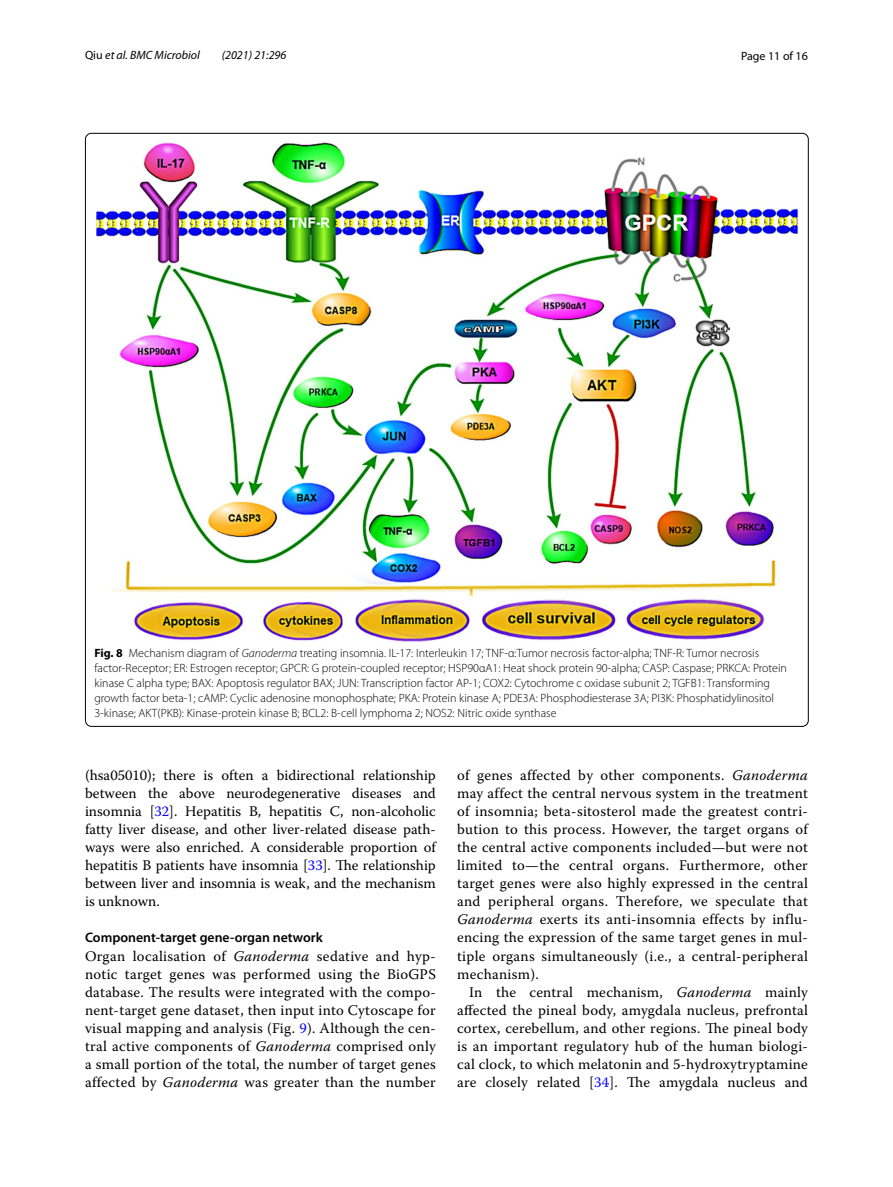
<style>
.page{position:relative;width:893px;height:1187px;background:#fff}
.page>*{position:absolute;margin:0;border:0;box-sizing:border-box;transform-origin:0 0}
.t1{font:14.7px/18px "Warnock Pro";letter-spacing:.015em;color:#000;text-align:justify}
.t2{font:600 13.8px "Myriad Pro";color:#000}
.t3{font:300 12px/15px "Myriad Pro";color:#000}
.t4{font:italic 12px "Myriad Pro";color:#000}
.t5{font:12px "Myriad Pro";color:#000}
.s1{font-style:normal}
.s2{font-weight:700}
.s3{font-style:italic}
.s4{color:#00f}
</style>
<div class="page">
<img style="left:97px;top:142px;width:700px;height:499px">
<p class="t4" style="left:85px;top:48px;width:116px"><span class="s1">Qiu</span> et al. BMC Microbiol</p>
<p class="t4" style="left:222px;top:48px;width:66px">(2021) 21:296</p>
<p class="t5" style="left:741px;top:48px;width:68px">Page 11 of 16</p>
<p class="t3" style="left:94px;top:645px;width:694px"><span class="s2">Fig. 8</span> Mechanism diagram of <span class="s3">Ganoderma</span> treating insomnia. IL-17: Interleukin 17; TNF-α:Tumor necrosis factor-alpha; TNF-R: Tumor necrosis factor-Receptor; ER: Estrogen receptor; GPCR: G protein-coupled receptor; HSP90αA1: Heat shock protein 90-alpha; CASP: Caspase; PRKCA: Protein kinase C alpha type; BAX: Apoptosis regulator BAX; JUN: Transcription factor AP-1; COX2: Cytochrome c oxidase subunit 2; TGFB1: Transforming growth factor beta-1; cAMP: Cyclic adenosine monophosphate; PKA: Protein kinase A; PDE3A: Phosphodiesterase 3A; PI3K: Phosphatidylinositol 3-kinase; AKT(PKB): Kinase-protein kinase B; BCL2: B-cell lymphoma 2; NOS2: Nitric oxide synthase</p>
<p class="t1" style="left:85px;top:766px;width:352px">(hsa05010); there is often a bidirectional relationship between the above neurodegenerative diseases and insomnia [<span class="s4">32</span>]. Hepatitis B, hepatitis C, non-alcoholic fatty liver disease, and other liver-related disease path&shy;ways were also enriched. A considerable proportion of hepatitis B patients have insomnia [<span class="s4">33</span>]. The relationship between liver and insomnia is weak, and the mechanism is unknown.</p>
<p class="t2" style="left:85px;top:929px;width:239px">Component‑target gene‑organ network</p>
<p class="t1" style="left:85px;top:946px;width:352px">Organ localisation of <span class="s3">Ganoderma</span> sedative and hyp&shy;notic target genes was performed using the BioGPS database. The results were integrated with the compo&shy;nent-target gene dataset, then input into Cytoscape for visual mapping and analysis (Fig. <span class="s4">9</span>). Although the cen&shy;tral active components of <span class="s3">Ganoderma</span> comprised only a small portion of the total, the number of target genes affected by <span class="s3">Ganoderma</span> was greater than the number</p>
<p class="t1" style="left:457px;top:766px;width:352px">of genes affected by other components. <span class="s3">Ganoderma </span>may affect the central nervous system in the treatment of insomnia; beta-sitosterol made the greatest contri&shy;bution to this process. However, the target organs of the central active components included—but were not limited to—the central organs. Furthermore, other target genes were also highly expressed in the central and peripheral organs. Therefore, we speculate that <span class="s3">Ganoderma</span> exerts its anti-insomnia effects by influ&shy;encing the expression of the same target genes in mul&shy;tiple organs simultaneously (i.e., a central-peripheral mechanism).</p>
<p class="t1" style="left:457px;top:982px;width:352px;text-indent:12px">In the central mechanism, <span class="s3">Ganoderma</span> mainly affected the pineal body, amygdala nucleus, prefrontal cortex, cerebellum, and other regions. The pineal body is an important regulatory hub of the human biologi&shy;cal clock, to which melatonin and 5-hydroxytryptamine are closely related [<span class="s4">34</span>]. The amygdala nucleus and</p>
</div>
